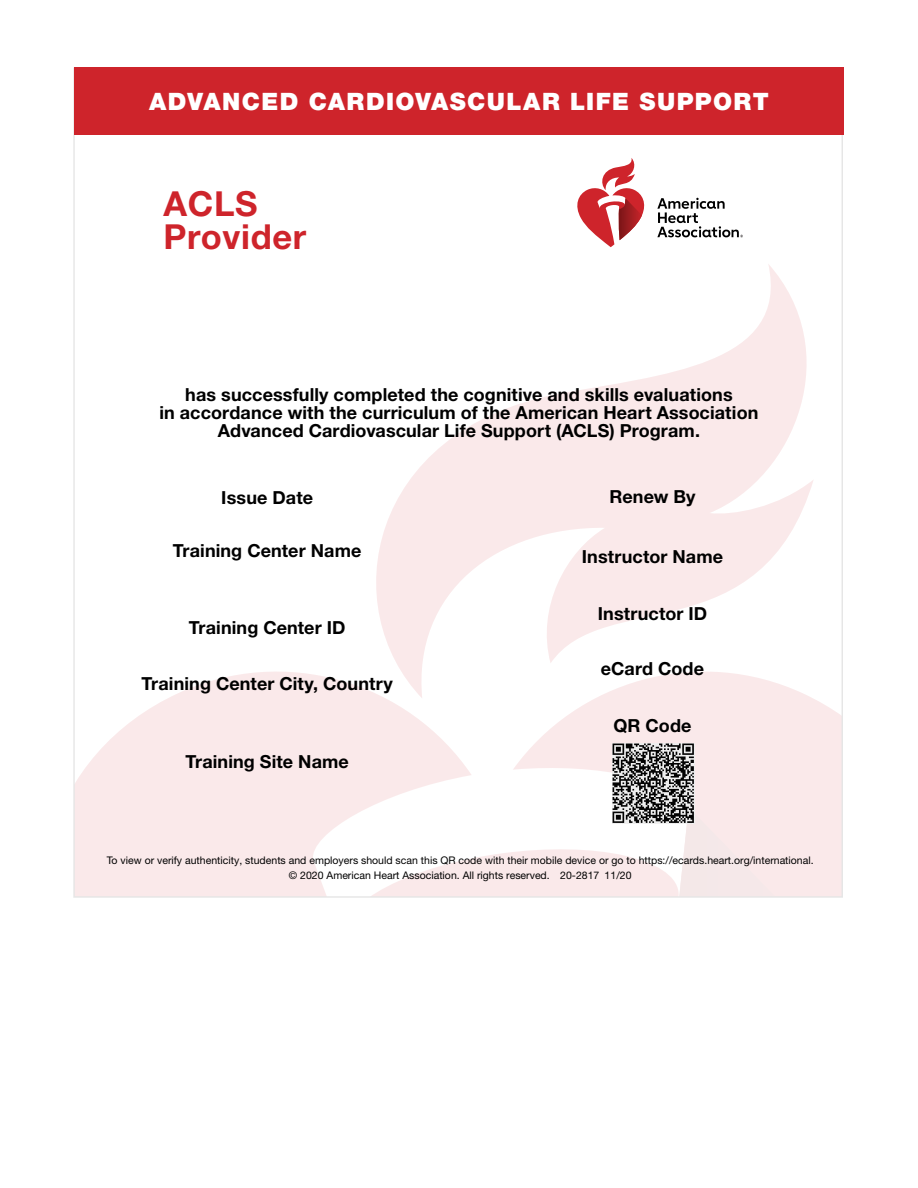
<style>
.page{position:relative;width:918px;height:1188px;background:#fff}
.page>*{position:absolute;margin:0;border:0;box-sizing:border-box;transform-origin:0 0}
.Cert_Title__H1{font:700 34.5px "Helvetica Neue LT Std";letter-spacing:.02em;color:#ce242b}
.t1{font:900 24px "Helvetica Neue LT Std";letter-spacing:.055em;color:#fff}
.Cert_Body__P{font:700 18px/18px "Helvetica Neue LT Std";letter-spacing:.005em;color:#000;text-align:center}
.Cert_Copyright__P{font:10.5px/15.1px "Helvetica Neue LT Std";color:#000;text-align:center}
</style>
<div class="page">
<svg style="left:376px;top:264px;width:437px;height:380px"></svg>
<svg style="left:76px;top:644px;width:764px;height:251px;fill:#fae9ea"></svg>
<div style="left:679px;top:805px;width:97px;height:90px;background:#fae9ea"></div>
<div style="left:74px;top:68px;width:770px;height:67px;background:#ce242b"></div>
<svg style="left:657px;top:198px;width:86px;height:39px"></svg>
<svg style="left:577px;top:158px;width:68px;height:89px"></svg>
<img style="left:612px;top:743px;width:83px;height:80px">
<h2 class="t1" style="left:149px;top:87px;width:621px">ADVANCED CARDIOVASCULAR LIFE SUPPORT</h2>
<h1 class="Cert_Title__H1" style="left:164px;top:182px;width:96px">ACLS</h1>
<h1 class="Cert_Title__H1" style="left:164px;top:215px;width:144px">Provider</h1>
<p class="Cert_Body__P" style="left:160px;top:386px;width:600px">has successfully completed the cognitive and skills evaluations<br>in accordance with the curriculum of the American Heart Association<br>Advanced Cardiovascular Life Support (ACLS) Program.</p>
<p class="Cert_Body__P" style="left:221px;top:488px;width:93px">Issue Date</p>
<p class="Cert_Body__P" style="left:173px;top:541px;width:190px">Training Center Name</p>
<p class="Cert_Body__P" style="left:189px;top:618px;width:158px">Training Center ID</p>
<p class="Cert_Body__P" style="left:142px;top:674px;width:253px">Training Center City, Country</p>
<p class="Cert_Body__P" style="left:185px;top:753px;width:165px">Training Site Name</p>
<p class="Cert_Body__P" style="left:609px;top:487px;width:88px">Renew By</p>
<p class="Cert_Body__P" style="left:582px;top:547px;width:143px">Instructor Name</p>
<p class="Cert_Body__P" style="left:598px;top:604px;width:111px">Instructor ID</p>
<p class="Cert_Body__P" style="left:601px;top:659px;width:105px">eCard Code</p>
<p class="Cert_Body__P" style="left:613px;top:717px;width:80px">QR Code</p>
<p class="Cert_Copyright__P" style="left:107px;top:853px;width:708px">To view or verify authenticity, students and employers should scan this QR code with their mobile device or go to https://ecards.heart.org/international. © 2020 American Heart Association. All rights reserved. 20-2817 11/20</p>
</div>
